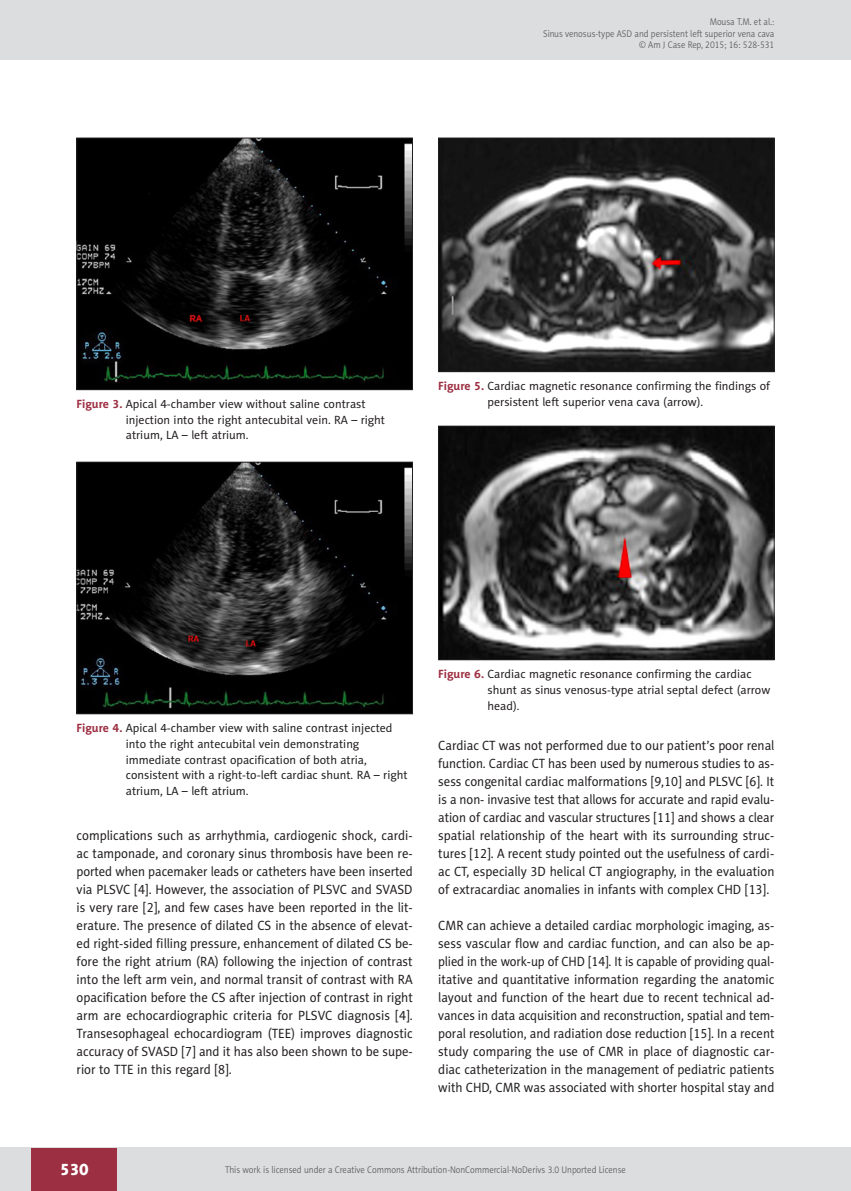
<style>
.page{position:relative;width:851px;height:1191px;background:#fff}
.page>*{position:absolute;margin:0;border:0;box-sizing:border-box;transform-origin:0 0}
.t1{font:16.5px "Naomi Sans EFN Heavy";color:#fff}
.AJCR_Body{font:13.5px/18px "Naomi Sans EFN";color:#231f20;text-align:justify;scale:.95 1}
.AJCR_Rycina_tytul{font:12px/15.8px "Naomi Sans EFN";color:#231f20}
.AJCR_pagina_zywa{font:9.75px/11.2px "Naomi Sans EFN Light";color:#57585a;text-align:right;scale:.9 1}
.AJCR_pagina_sygnatur{font:9.75px "Naomi Sans EFN Light";color:#57585a;scale:.9 1}
.s1{font-weight:700;color:#9d2f42}
</style>
<div class="page">
<img style="left:79px;top:140px;width:331px;height:248px">
<div style="left:77px;top:138px;width:335px;height:252px;border:1px solid #231f20"></div>
<img style="left:440px;top:140px;width:332px;height:230px">
<div style="left:438px;top:138px;width:336px;height:234px;border:1px solid #231f20"></div>
<img style="left:440px;top:428px;width:332px;height:230px">
<div style="left:438px;top:426px;width:336px;height:234px;border:1px solid #231f20"></div>
<img style="left:79px;top:464px;width:331px;height:248px">
<div style="left:77px;top:462px;width:335px;height:252px;border:1px solid #231f20"></div>
<div style="left:0;top:1148px;width:850px;height:43px;background:#dcdddf"></div>
<div style="left:32px;top:1147px;width:85px;height:43px;background:#9d2f42"></div>
<div style="left:0;top:0;width:850px;height:60px;background:#dcdddf"></div>
<hr style="left:850px;top:0;width:1px;height:60px;background:#dcdddf">
<p class="AJCR_pagina_zywa" style="left:543px;top:16px;width:258px">Mousa T.M. et al.:<br>Sinus venosus-type ASD and persistent left superior vena cava</p>
<p class="AJCR_pagina_sygnatur" style="left:639px;top:39px;width:152px">© Am J Case Rep, 2015; 16: 528-531</p>
<p class="AJCR_Rycina_tytul" style="left:126px;top:396px;width:260px;text-indent:-49px"><span class="s1">Figure 3.</span> Apical 4-chamber view without saline contrast injection into the right antecubital vein. RA – right atrium, LA – left atrium.</p>
<p class="AJCR_Rycina_tytul" style="left:487px;top:378px;width:284px;text-indent:-49px"><span class="s1">Figure 5.</span> Cardiac magnetic resonance confirming the findings of persistent left superior vena cava (arrow).</p>
<p class="AJCR_Rycina_tytul" style="left:126px;top:720px;width:283px;text-indent:-49px"><span class="s1">Figure 4.</span> Apical 4-chamber view with saline contrast injected into the right antecubital vein demonstrating immediate contrast opacification of both atria, consistent with a right-to-left cardiac shunt. RA – right atrium, LA – left atrium.</p>
<p class="AJCR_Body" style="left:77px;top:826px;width:355px">complications such as arrhythmia, cardiogenic shock, cardi&shy;ac tamponade, and coronary sinus thrombosis have been re&shy;ported when pacemaker leads or catheters have been inserted via PLSVC [4]. However, the association of PLSVC and SVASD is very rare [2], and few cases have been reported in the lit&shy;erature. The presence of dilated CS in the absence of elevat&shy;ed right-sided filling pressure, enhancement of dilated CS be&shy;fore the right atrium (RA) following the injection of contrast into the left arm vein, and normal transit of contrast with RA opacification before the CS after injection of contrast in right arm are echocardiographic criteria for PLSVC diagnosis [4].<br>Transesophageal echocardiogram (TEE) improves diagnostic accuracy of SVASD [7] and it has also been shown to be supe&shy;rior to TTE in this regard [8].</p>
<p class="AJCR_Rycina_tytul" style="left:487px;top:666px;width:284px;text-indent:-49px"><span class="s1">Figure 6.</span> Cardiac magnetic resonance confirming the cardiac shunt as sinus venosus-type atrial septal defect (arrow head).</p>
<p class="AJCR_Body" style="left:438px;top:736px;width:355px">Cardiac CT was not performed due to our patient’s poor renal function. Cardiac CT has been used by numerous studies to as&shy;sess congenital cardiac malformations [9,10] and PLSVC [6]. It is a non- invasive test that allows for accurate and rapid evalu&shy;ation of cardiac and vascular structures [11] and shows a clear spatial relationship of the heart with its surrounding struc&shy;tures [12]. A recent study pointed out the usefulness of cardi&shy;ac CT, especially 3D helical CT angiography, in the evaluation of extracardiac anomalies in infants with complex CHD [13].</p>
<p class="AJCR_Body" style="left:438px;top:916px;width:355px">CMR can achieve a detailed cardiac morphologic imaging, as&shy;sess vascular flow and cardiac function, and can also be ap&shy;plied in the work-up of CHD [14]. It is capable of providing qual&shy;itative and quantitative information regarding the anatomic layout and function of the heart due to recent technical ad&shy;vances in data acquisition and reconstruction, spatial and tem&shy;poral resolution, and radiation dose reduction [15]. In a recent study comparing the use of CMR in place of diagnostic car&shy;diac catheterization in the management of pediatric patients with CHD, CMR was associated with shorter hospital stay and</p>
<p class="t1" style="left:60px;top:1159px;width:30px">530</p>
<p class="AJCR_pagina_zywa" style="left:225px;top:1164px;width:447px">This work is licensed under a Creative Commons Attribution-NonCommercial-NoDerivs 3.0 Unported License</p>
</div>
